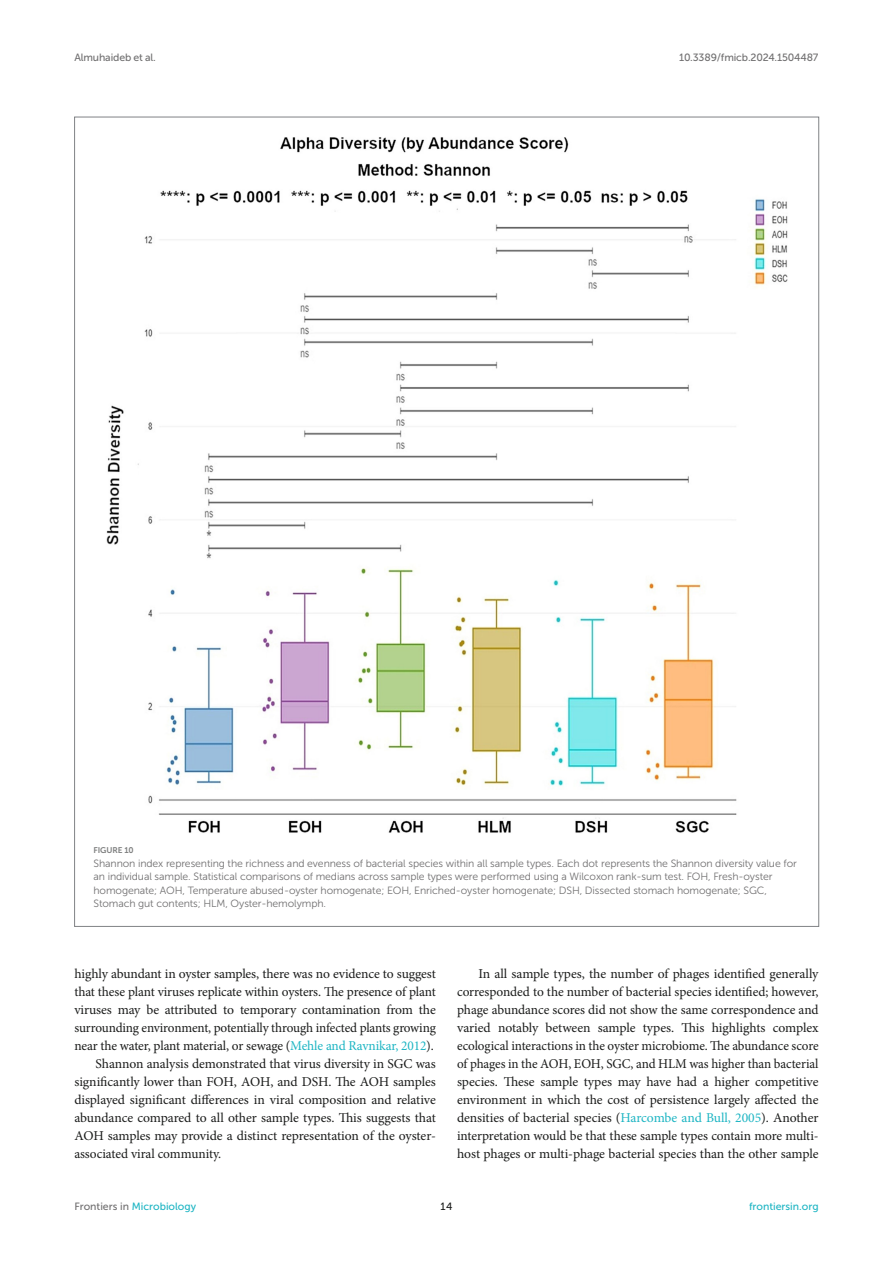
<style>
.page{position:relative;width:893px;height:1263px;background:#fff}
.page>*{position:absolute;margin:0;border:0;box-sizing:border-box;transform-origin:0 0}
.TEXT{font:13.5px/18px "Minion Pro";letter-spacing:-.01em;color:#1b1c1b;text-align:justify}
.FIG_LEG{font:10.5px/13.5px "Museo Sans 300";letter-spacing:-.01em;color:#706f70}
.t1{font:10.5px "Museo Sans 500";letter-spacing:-.015em;color:#706f70}
.t2{font:10.5px "Museo Sans 500";color:#1db5c3}
.t3{font:10.5px "Museo Sans 500";color:#1b1c1b}
.FIG_HD{font:8.25px "Museo Sans 700";letter-spacing:-.01em;color:#7e7f7f}
.s1{color:#1db5c3}
.s2{color:#706f70}
</style>
<div class="page">
<img style="left:106px;top:137px;width:682px;height:696px">
<p class="t1" style="left:74px;top:51px;width:83px">Almuhaideb et al.</p>
<p class="t1" style="left:679px;top:51px;width:141px">10.3389/fmicb.2024.1504487</p>
<p class="FIG_HD" style="left:94px;top:846px;width:42px">FIGURE 10</p>
<p class="FIG_LEG" style="left:94px;top:857px;width:705px">Shannon index representing the richness and evenness of bacterial species within all sample types. Each dot represents the Shannon diversity value for an individual sample. Statistical comparisons of medians across sample types were performed using a Wilcoxon rank-sum test. FOH, Fresh-oyster homogenate; AOH, Temperature abused-oyster homogenate; EOH, Enriched-oyster homogenate; DSH, Dissected stomach homogenate; SGC, Stomach gut contents; HLM, Oyster-hemolymph.</p>
<p class="TEXT" style="left:74px;top:965px;width:363px">highly abundant in oyster samples, there was no evidence to suggest that these plant viruses replicate within oysters. The presence of plant viruses may be attributed to temporary contamination from the surrounding environment, potentially through infected plants growing near the water, plant material, or sewage (<span class="s1">Mehle and Ravnikar, 2012</span>).</p>
<p class="TEXT" style="left:74px;top:1055px;width:363px;text-indent:21px">Shannon analysis demonstrated that virus diversity in SGC was significantly lower than FOH, AOH, and DSH. The AOH samples displayed significant differences in viral composition and relative abundance compared to all other sample types. This suggests that AOH samples may provide a distinct representation of the oyster&shy;associated viral community.</p>
<p class="TEXT" style="left:457px;top:965px;width:363px;text-indent:21px">In all sample types, the number of phages identified generally corresponded to the number of bacterial species identified; however, phage abundance scores did not show the same correspondence and varied notably between sample types. This highlights complex ecological interactions in the oyster microbiome. The abundance score of phages in the AOH, EOH, SGC, and HLM was higher than bacterial species. These sample types may have had a higher competitive environment in which the cost of persistence largely affected the densities of bacterial species (<span class="s1">Harcombe and Bull, 2005</span>). Another interpretation would be that these sample types contain more multi&shy;host phages or multi-phage bacterial species than the other sample</p>
<p class="t2" style="left:74px;top:1200px;width:123px"><span class="s2">Frontiers in</span> Microbiology</p>
<p class="t3" style="left:441px;top:1200px;width:13px">14</p>
<p class="t2" style="left:749px;top:1200px;width:71px">frontiersin.org</p>
</div>
